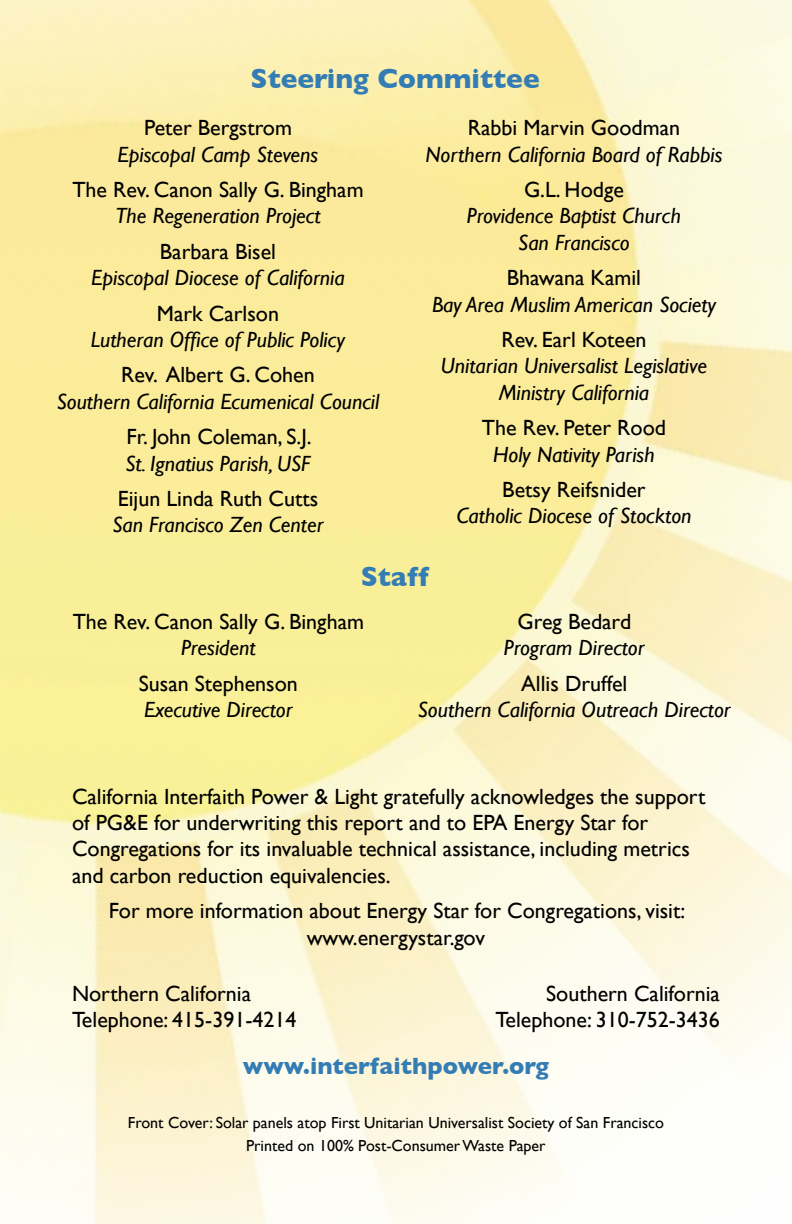
<style>
.page{position:relative;width:792px;height:1224px;background:#fff}
.page>*{position:absolute;margin:0;border:0;box-sizing:border-box;transform-origin:0 0}
.t1{font:700 28px "Gill Sans";color:#347db4}
.t2{font:700 24px "Gill Sans";color:#347db4}
.t3{font:22px/26.4px "Gill Sans";color:#000}
.t4{font:italic 22px/26.4px "Gill Sans";color:#000;text-align:center}
.t5{font:16px "Gill Sans";color:#000}
</style>
<div class="page">
<p class="t1" style="left:251px;top:62px;width:291px">Steering Committee</p>
<p class="t3" style="left:468px;top:114px;width:214px">Rabbi Marvin Goodman</p>
<p class="t4" style="left:425px;top:141px;width:298px">Northern California Board of Rabbis</p>
<p class="t3" style="left:524px;top:176px;width:101px">G.L. Hodge</p>
<p class="t4" style="left:467px;top:203px;width:216px">Providence Baptist Church<br>San Francisco</p>
<p class="t3" style="left:507px;top:264px;width:136px">Bhawana Kamil</p>
<p class="t4" style="left:432px;top:291px;width:285px">Bay Area Muslim American Society</p>
<p class="t3" style="left:501px;top:326px;width:147px">Rev. Earl Koteen</p>
<p class="t4" style="left:441px;top:353px;width:268px">Unitarian Universalist Legislative<br>Ministry California</p>
<p class="t3" style="left:482px;top:414px;width:186px">The Rev. Peter Rood</p>
<p class="t4" style="left:493px;top:441px;width:163px">Holy Nativity Parish</p>
<p class="t3" style="left:502px;top:476px;width:145px">Betsy Reifsnider</p>
<p class="t4" style="left:456px;top:503px;width:237px">Catholic Diocese of Stockton</p>
<p class="t3" style="left:144px;top:114px;width:149px">Peter Bergstrom</p>
<p class="t4" style="left:118px;top:141px;width:202px">Episcopal Camp Stevens</p>
<p class="t3" style="left:72px;top:176px;width:293px">The Rev. Canon Sally G. Bingham</p>
<p class="t4" style="left:115px;top:203px;width:207px">The Regeneration Project</p>
<p class="t3" style="left:160px;top:238px;width:118px">Barbara Bisel</p>
<p class="t4" style="left:91px;top:265px;width:255px">Episcopal Diocese of California</p>
<p class="t3" style="left:157px;top:300px;width:124px">Mark Carlson</p>
<p class="t4" style="left:91px;top:326px;width:256px">Lutheran Office of Public Policy</p>
<p class="t3" style="left:121px;top:362px;width:195px">Rev. Albert G. Cohen</p>
<p class="t4" style="left:57px;top:388px;width:324px">Southern California Ecumenical Council</p>
<p class="t3" style="left:126px;top:423px;width:187px">Fr. John Coleman, S.J.</p>
<p class="t4" style="left:126px;top:450px;width:186px">St. Ignatius Parish, USF</p>
<p class="t3" style="left:118px;top:485px;width:202px">Eijun Linda Ruth Cutts</p>
<p class="t4" style="left:112px;top:512px;width:213px">San Francisco Zen Center</p>
<p class="t1" style="left:361px;top:560px;width:70px">Staff</p>
<p class="t3" style="left:73px;top:608px;width:293px">The Rev. Canon Sally G. Bingham</p>
<p class="t4" style="left:181px;top:635px;width:76px">President</p>
<p class="t3" style="left:139px;top:670px;width:161px">Susan Stephenson</p>
<p class="t4" style="left:144px;top:697px;width:150px">Executive Director</p>
<p class="t3" style="left:518px;top:608px;width:115px">Greg Bedard</p>
<p class="t4" style="left:504px;top:635px;width:142px">Program Director</p>
<p class="t3" style="left:521px;top:670px;width:108px">Allis Druffel</p>
<p class="t4" style="left:418px;top:697px;width:314px">Southern California Outreach Director</p>
<p class="t3" style="left:72px;top:783px;width:635px">California Interfaith Power &amp; Light gratefully acknowledges the support of PG&amp;E for underwriting this report and to EPA Energy Star for Congregations for its invaluable technical assistance, including metrics and carbon reduction equivalencies.</p>
<p class="t3" style="left:109px;top:897px;width:578px;text-align:center">For more information about Energy Star for Congregations, visit: www.energystar.gov</p>
<p class="t3" style="left:72px;top:980px;width:181px">Northern California</p>
<p class="t3" style="left:546px;top:980px;width:175px">Southern California</p>
<p class="t3" style="left:72px;top:1007px;width:226px">Telephone: 415-391-4214</p>
<p class="t3" style="left:495px;top:1007px;width:226px">Telephone: 310-752-3436</p>
<p class="t2" style="left:243px;top:1052px;width:308px">www.interfaithpower.org</p>
<p class="t5" style="left:128px;top:1113px;width:538px">Front Cover: Solar panels atop First Unitarian Universalist Society of San Francisco</p>
<p class="t5" style="left:246px;top:1136px;width:301px">Printed on 100% Post-Consumer Waste Paper</p>
</div>
